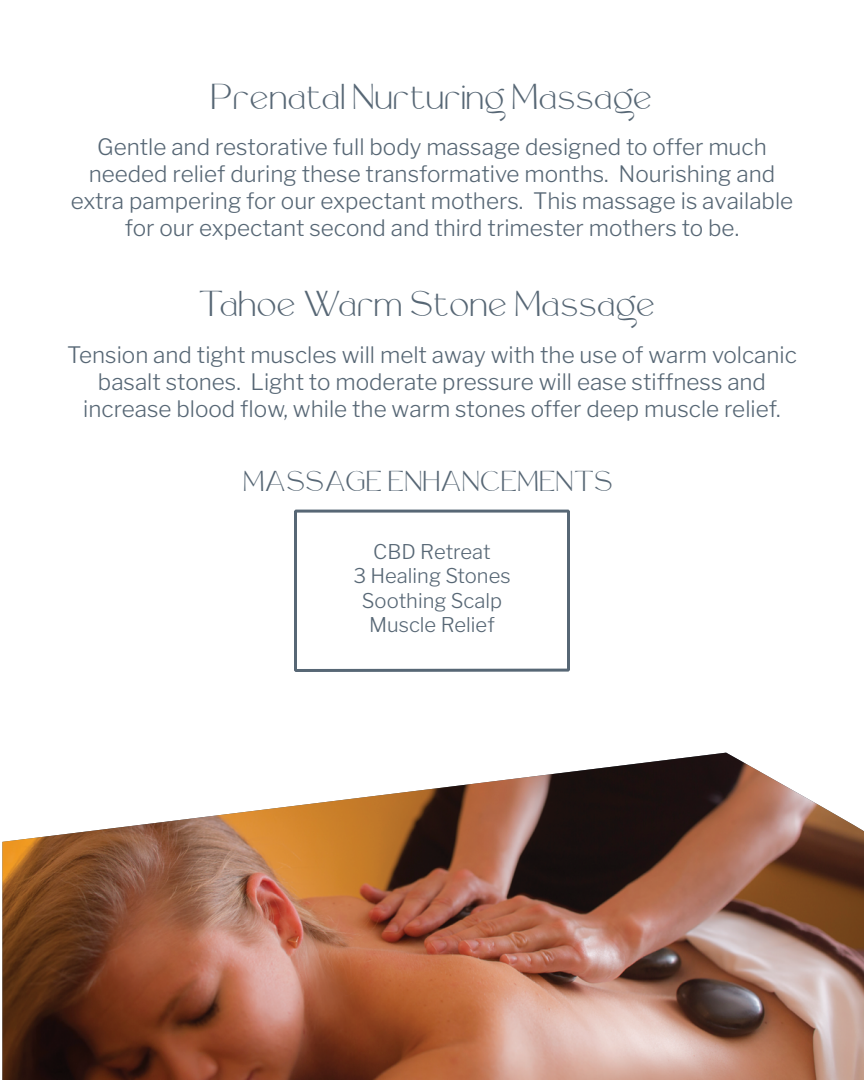
<style>
.page{position:relative;width:864px;height:1080px;background:#fff}
.page>*{position:absolute;margin:0;border:0;box-sizing:border-box;transform-origin:0 0}
.t1{font:37.5px "Rollgates Luxury";color:#576775}
.t2{font:30px "Rollgates Luxury";color:#576775}
.t3{font:300 22.5px/27px "Libre Franklin";color:#576775;text-align:center}
.t4{font:300 20.25px/24.2px "Libre Franklin";color:#576775;text-align:center}
</style>
<div class="page">
<div style="left:294px;top:510px;width:276px;height:162px;border:3px solid #576775"></div>
<img style="left:2px;top:753px;width:862px;height:327px">
<h1 class="t1" style="left:210px;top:77px;width:443px">Prenatal Nurturing Massage</h1>
<p class="t3" style="left:71px;top:133px;width:724px">Gentle and restorative full body massage designed to offer much needed relief during these transformative months. Nourishing and extra pampering for our expectant mothers. This massage is available for our expectant second and third trimester mothers to be.</p>
<h1 class="t1" style="left:198px;top:284px;width:459px">Tahoe Warm Stone Massage</h1>
<p class="t3" style="left:67px;top:342px;width:731px">Tension and tight muscles will melt away with the use of warm volcanic basalt stones. Light to moderate pressure will ease stiffness and increase blood flow, while the warm stones offer deep muscle relief.</p>
<h2 class="t2" style="left:243px;top:466px;width:372px">MASSAGE ENHANCEMENTS</h2>
<p class="t4" style="left:353px;top:540px;width:159px">CBD Retreat<br>3 Healing Stones<br>Soothing Scalp<br>Muscle Relief</p>
</div>
